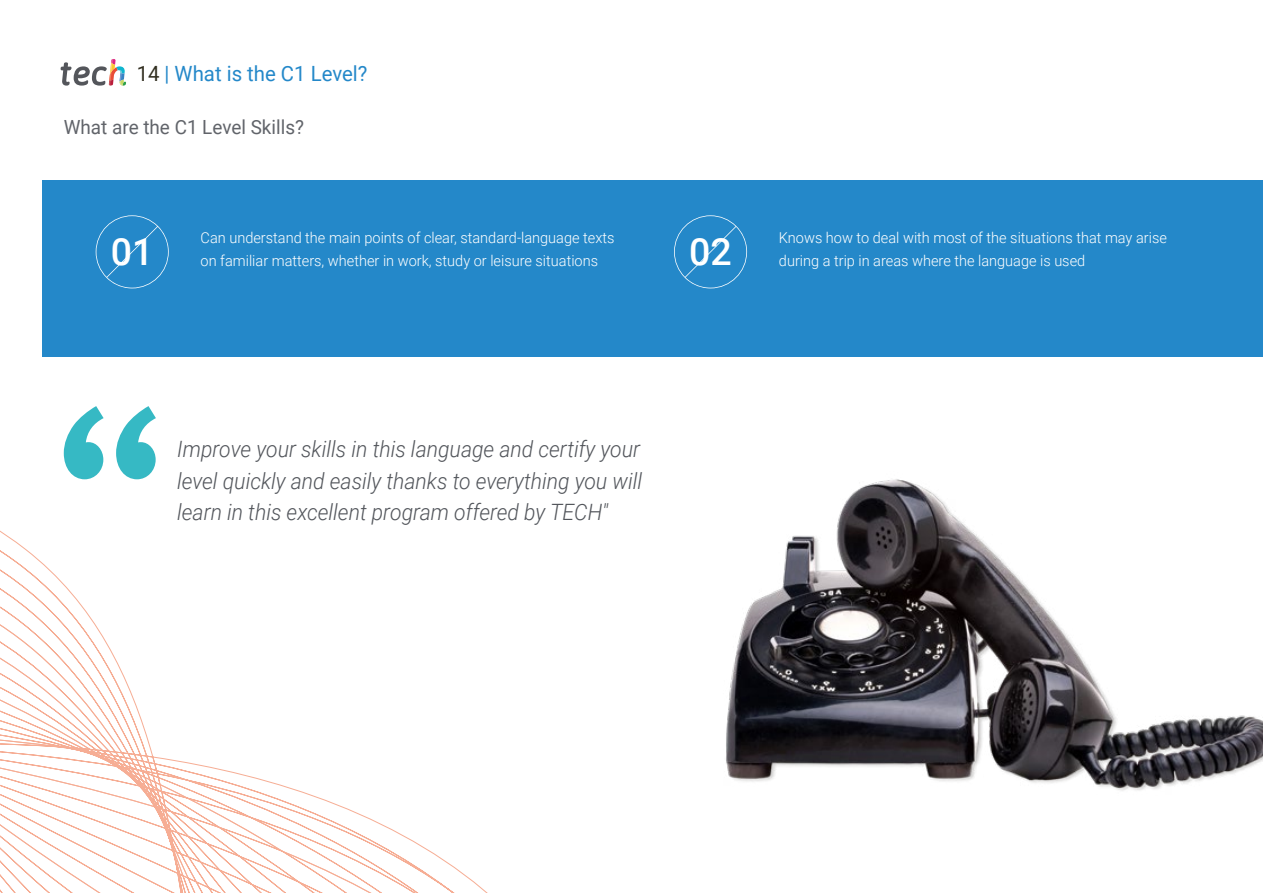
<style>
.page{position:relative;width:1263px;height:893px;background:#fff}
.page>*{position:absolute;margin:0;border:0;box-sizing:border-box;transform-origin:0 0}
.t1{font:500 37.5px "Roboto";color:#fff}
.t2{font:italic 300 22.5px/31.5px "Roboto";color:#52555b;text-align:justify;scale:.94 1}
.t3{font:21px "Roboto";color:#2488c9}
.t4{font:19.5px "Roboto";color:#61646a}
.t5{font:300 15px/22.5px "Roboto";color:#fff}
.s1{color:#312e20}
</style>
<div class="page">
<div style="left:43px;top:181px;width:1220px;height:176px;background:#2488c9"></div>
<svg style="left:96px;top:215px;width:73px;height:73px"></svg>
<svg style="left:674px;top:215px;width:73px;height:73px"></svg>
<svg style="left:0;top:530px;width:488px;height:363px"></svg>
<img style="left:726px;top:479px;width:537px;height:312px">
<svg style="left:61px;top:59px;width:65px;height:27px"></svg>
<svg style="left:64px;top:406px;width:92px;height:73px"></svg>
<h3 class="t3" style="left:137px;top:59px;width:232px"><span class="s1">14</span> | What is the C1 Level?</h3>
<h3 class="t4" style="left:64px;top:113px;width:242px">What are the C1 Level Skills?</h3>
<p class="t5" style="left:201px;top:226px;width:415px">Can understand the main points of clear, standard-language texts on familiar matters, whether in work, study or leisure situations</p>
<p class="t5" style="left:779px;top:226px;width:389px">Knows how to deal with most of the situations that may arise</p>
<h1 class="t1" style="left:111px;top:225px;width:44px">01</h1>
<h1 class="t1" style="left:689px;top:225px;width:44px">02</h1>
<p class="t5" style="left:779px;top:248px;width:308px">during a trip in areas where the language is used</p>
<h2 class="t2" style="left:177px;top:433px;width:496px">Improve your skills in this language and certify your level quickly and easily thanks to everything you will learn in this excellent program offered by TECH"</h2>
</div>
